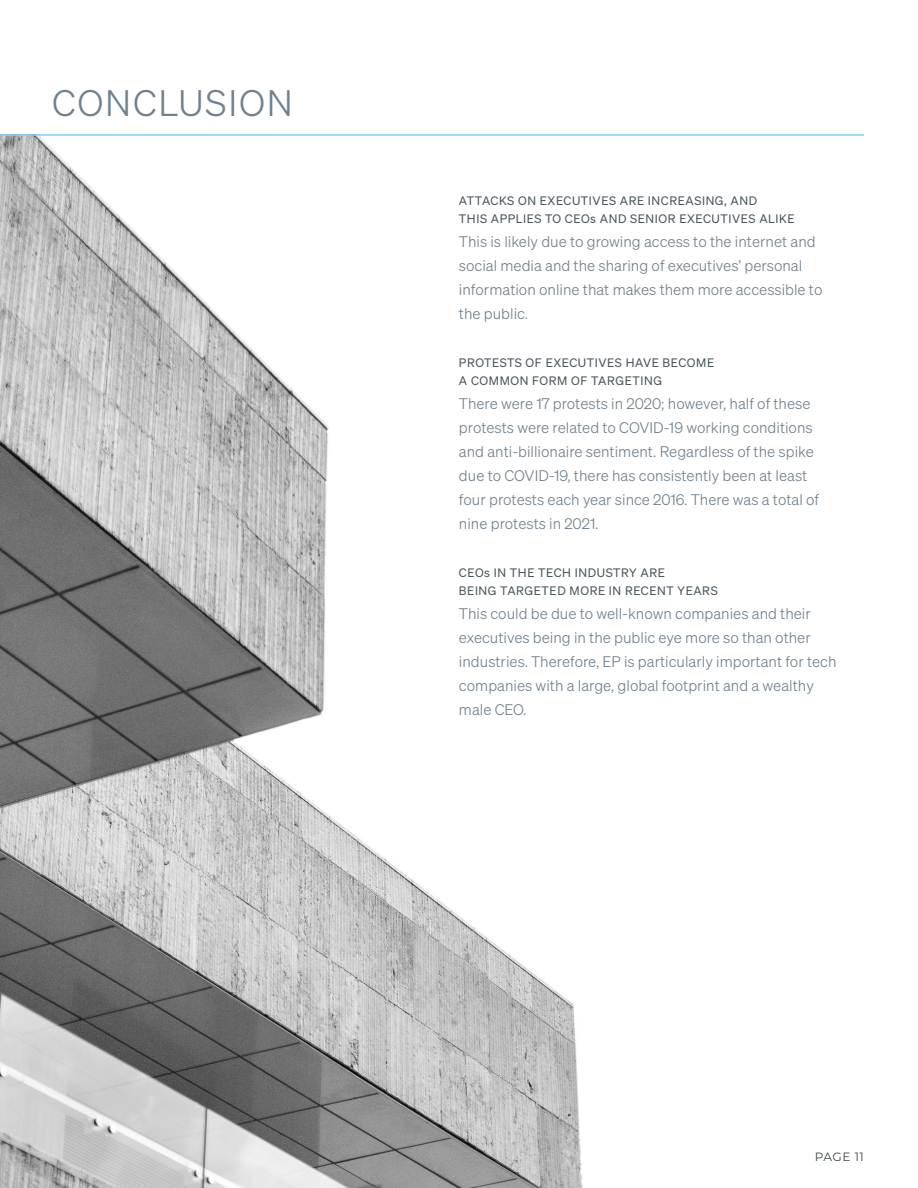
<style>
.page{position:relative;width:918px;height:1188px;background:#fff}
.page>*{position:absolute;margin:0;border:0;box-sizing:border-box;transform-origin:0 0}
.t1{font:36px "Sohne Leicht";letter-spacing:.05em;color:#70808d}
.t2{font:15px/24px "Sohne Leicht";color:#70808d}
.t3{font:12px/18px "Sohne Buch";letter-spacing:.05em;color:#4a565c}
.t4{font:12px "Montserrat";letter-spacing:.045em;color:#3d4449}
</style>
<div class="page">
<img style="left:0;top:136px;width:583px;height:1052px">
<hr style="left:0;top:134px;width:864px;height:2px;background:#88ccf3">
<h1 class="t1" style="left:52px;top:88px;width:242px">CONCLUSION</h1>
<p class="t3" style="left:459px;top:192px;width:337px">ATTACKS ON EXECUTIVES ARE INCREASING, AND<br>THIS APPLIES TO CEOs AND SENIOR EXECUTIVES ALIKE</p>
<p class="t2" style="left:459px;top:231px;width:365px">This is likely due to growing access to the internet and social media and the sharing of executives’ personal information online that makes them more accessible to the public.</p>
<p class="t3" style="left:459px;top:354px;width:257px">PROTESTS OF EXECUTIVES HAVE BECOME<br>A COMMON FORM OF TARGETING</p>
<p class="t2" style="left:459px;top:393px;width:362px">There were 17 protests in 2020; however, half of these protests were related to COVID-19 working conditions and anti-billionaire sentiment. Regardless of the spike due to COVID-19, there has consistently been at least four protests each year since 2016. There was a total of nine protests in 2021.</p>
<p class="t3" style="left:459px;top:564px;width:260px">CEOs IN THE TECH INDUSTRY ARE<br>BEING TARGETED MORE IN RECENT YEARS</p>
<p class="t2" style="left:459px;top:603px;width:379px">This could be due to well-known companies and their executives being in the public eye more so than other industries. Therefore, EP is particularly important for tech companies with a large, global footprint and a wealthy male CEO.</p>
<p class="t4" style="left:815px;top:1150px;width:51px">PAGE 11</p>
</div>
